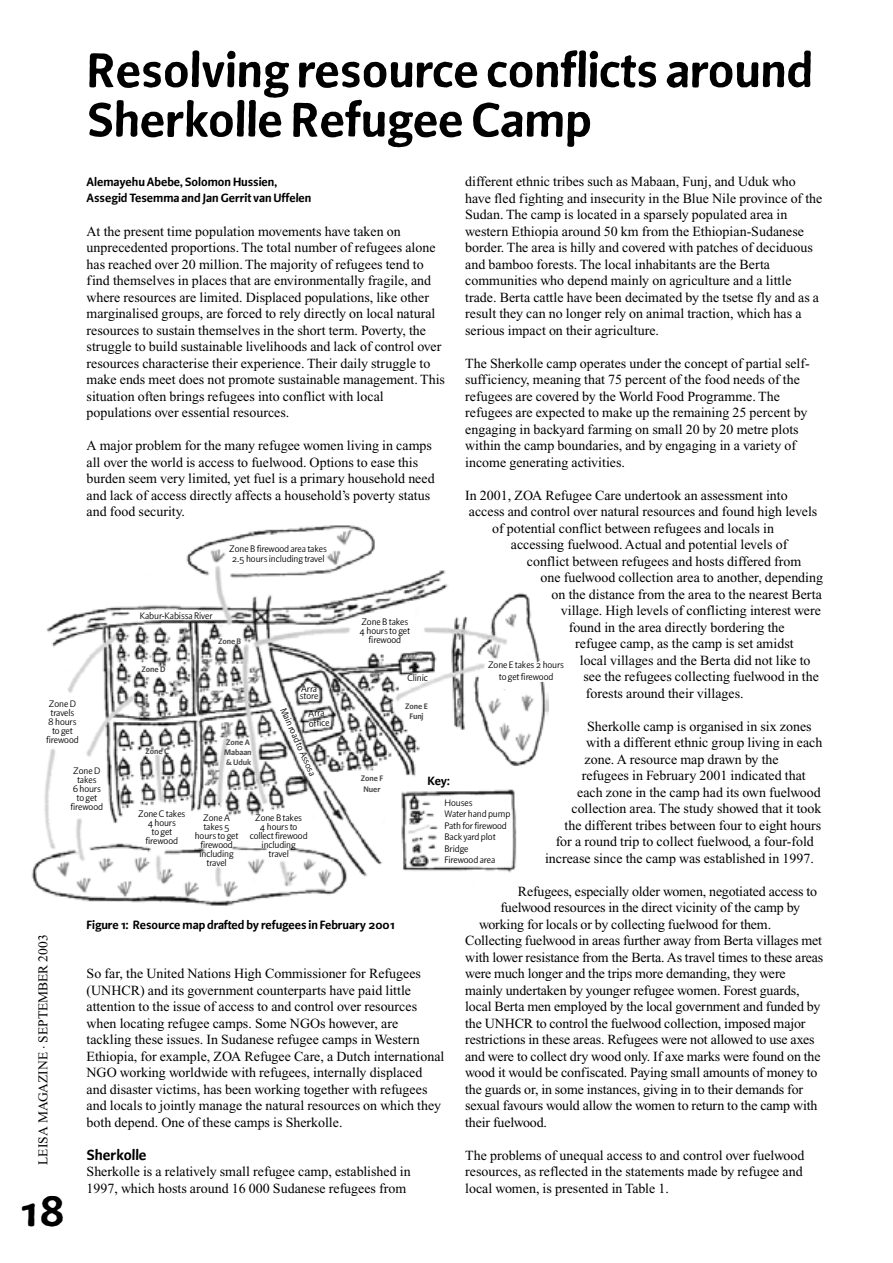
<style>
.page{position:relative;width:893px;height:1263px;background:#fff}
.page>*{position:absolute;margin:0;border:0;box-sizing:border-box;transform-origin:0 0}
.t1{font:54px/49.5px "Beo Sans Bold R11";color:#000}
.t2{font:48px "Beo Sans Bold R11";color:#000}
.t3{font:16.5px "Beo Sans Bold R11";color:#000}
.t4{font:13.95px/16.5px "Times";color:#000}
.t5{font:13.5px/16.5px "Beo Sans Bold R11";color:#000}
.t6{font:13.5px "Times";color:#000}
.t7{font:10.5px/9px "Beo Sans R11";letter-spacing:-.005em;color:#000;text-align:center}
.t8{font:9px/9.8px "Beo Sans Bold R11";letter-spacing:-.005em;color:#4d4d4d}
</style>
<div class="page">
<img style="left:31px;top:525px;width:517px;height:381px">
<svg style="left:482px;top:653px;width:66px;height:39px"></svg>
<div style="left:194px;top:855px;width:18px;height:19px;background:#fff"></div>
<h1 class="t1" style="left:87px;top:49px;width:727px">Resolving resource conflicts around<br>Sherkolle Refugee Camp</h1>
<p class="t4" style="left:465px;top:174px;width:359px">different ethnic tribes such as Mabaan, Funj, and Uduk who have fled fighting and insecurity in the Blue Nile province of the Sudan. The camp is located in a sparsely populated area in western Ethiopia around 50 km from the Ethiopian-Sudanese border. The area is hilly and covered with patches of deciduous and bamboo forests. The local inhabitants are the Berta communities who depend mainly on agriculture and a little trade. Berta cattle have been decimated by the tsetse fly and as a result they can no longer rely on animal traction, which has a serious impact on their agriculture.</p>
<p class="t4" style="left:465px;top:356px;width:346px">The Sherkolle camp operates under the concept of partial self&shy;sufficiency, meaning that 75 percent of the food needs of the refugees are covered by the World Food Programme. The refugees are expected to make up the remaining 25 percent by engaging in backyard farming on small 20 by 20 metre plots within the camp boundaries, and by engaging in a variety of income generating activities.</p>
<p class="t4" style="left:465px;top:488px;width:324px">In 2001, ZOA Refugee Care undertook an assessment into</p>
<p class="t4" style="left:469px;top:504px;width:350px">access and control over natural resources and found high levels</p>
<p class="t4" style="left:492px;top:521px;width:283px">of potential conflict between refugees and locals in</p>
<p class="t4" style="left:511px;top:537px;width:278px">accessing fuelwood. Actual and potential levels of</p>
<p class="t4" style="left:527px;top:554px;width:276px">conflict between refugees and hosts differed from</p>
<p class="t4" style="left:540px;top:570px;width:284px">one fuelwood collection area to another, depending</p>
<p class="t4" style="left:551px;top:587px;width:272px">on the distance from the area to the nearest Berta</p>
<p class="t4" style="left:561px;top:603px;width:261px">village. High levels of conflicting interest were</p>
<p class="t4" style="left:568px;top:620px;width:218px">found in the area directly bordering the</p>
<p class="t4" style="left:575px;top:636px;width:220px">refugee camp, as the camp is set amidst</p>
<p class="t4" style="left:580px;top:653px;width:232px">local villages and the Berta did not like to</p>
<p class="t4" style="left:583px;top:669px;width:237px">see the refugees collecting fuelwood in the</p>
<p class="t4" style="left:586px;top:686px;width:159px">forests around their villages.</p>
<p class="t4" style="left:587px;top:719px;width:226px">Sherkolle camp is organised in six zones</p>
<p class="t4" style="left:586px;top:735px;width:238px">with a different ethnic group living in each</p>
<p class="t4" style="left:584px;top:752px;width:196px">zone. A resource map drawn by the</p>
<p class="t4" style="left:581px;top:768px;width:225px">refugees in February 2001 indicated that</p>
<p class="t4" style="left:577px;top:785px;width:245px">each zone in the camp had its own fuelwood</p>
<p class="t4" style="left:571px;top:801px;width:251px">collection area. The study showed that it took</p>
<p class="t4" style="left:564px;top:818px;width:258px">the different tribes between four to eight hours</p>
<p class="t4" style="left:555px;top:834px;width:260px">for a round trip to collect fuelwood, a four-fold</p>
<p class="t4" style="left:545px;top:851px;width:270px">increase since the camp was established in 1997.</p>
<p class="t4" style="left:518px;top:884px;width:301px">Refugees, especially older women, negotiated access to</p>
<p class="t4" style="left:500px;top:900px;width:301px">fuelwood resources in the direct vicinity of the camp by</p>
<p class="t4" style="left:479px;top:917px;width:293px">working for locals or by collecting fuelwood for them.</p>
<p class="t4" style="left:465px;top:933px;width:358px">Collecting fuelwood in areas further away from Berta villages met</p>
<p class="t4" style="left:465px;top:950px;width:359px">with lower resistance from the Berta. As travel times to these areas</p>
<p class="t4" style="left:465px;top:966px;width:322px">were much longer and the trips more demanding, they were</p>
<p class="t4" style="left:465px;top:983px;width:336px">mainly undertaken by younger refugee women. Forest guards,</p>
<p class="t4" style="left:465px;top:999px;width:356px">local Berta men employed by the local government and funded by</p>
<p class="t4" style="left:465px;top:1016px;width:342px">the UNHCR to control the fuelwood collection, imposed major</p>
<p class="t4" style="left:465px;top:1032px;width:351px">restrictions in these areas. Refugees were not allowed to use axes</p>
<p class="t4" style="left:465px;top:1049px;width:357px">and were to collect dry wood only. If axe marks were found on the</p>
<p class="t4" style="left:465px;top:1065px;width:354px">wood it would be confiscated. Paying small amounts of money to</p>
<p class="t4" style="left:465px;top:1082px;width:339px">the guards or, in some instances, giving in to their demands for</p>
<p class="t4" style="left:465px;top:1098px;width:354px">sexual favours would allow the women to return to the camp with</p>
<p class="t4" style="left:465px;top:1115px;width:83px">their fuelwood.</p>
<p class="t4" style="left:465px;top:1148px;width:341px">The problems of unequal access to and control over fuelwood resources, as reflected in the statements made by refugee and local women, is presented in Table 1.</p>
<p class="t5" style="left:87px;top:175px;width:226px">Alemayehu Abebe, Solomon Hussien,<br>Assegid Tesemma and Jan Gerrit van Uffelen</p>
<p class="t4" style="left:87px;top:224px;width:360px">At the present time population movements have taken on unprecedented proportions. The total number of refugees alone has reached over 20 million. The majority of refugees tend to find themselves in places that are environmentally fragile, and where resources are limited. Displaced populations, like other marginalised groups, are forced to rely directly on local natural resources to sustain themselves in the short term. Poverty, the struggle to build sustainable livelihoods and lack of control over resources characterise their experience. Their daily struggle to make ends meet does not promote sustainable management. This situation often brings refugees into conflict with local populations over essential resources.</p>
<p class="t4" style="left:87px;top:438px;width:349px">A major problem for the many refugee women living in camps all over the world is access to fuelwood. Options to ease this burden seem very limited, yet fuel is a primary household need and lack of access directly affects a household’s poverty status and food security.</p>
<p class="t7" style="left:229px;top:544px;width:99px;line-height:9.9px;text-align:left">Zone B firewood area takes<br>2.5 hours including travel</p>
<p class="t7" style="left:140px;top:612px;width:74px">Kabur-Kabissa River</p>
<p class="t7" style="left:359px;top:618px;width:52px">Zone B takes<br>4 hours to get firewood</p>
<p class="t8" style="left:218px;top:637px;width:25px">Zone B</p>
<p class="t7" style="left:488px;top:659px;width:77px;line-height:12px">Zone E takes 2 hours to get firewood</p>
<p class="t8" style="left:141px;top:665px;width:25px">Zone D</p>
<p class="t7" style="left:407px;top:674px;width:22px">Clinic</p>
<p class="t7" style="left:300px;top:686px;width:20px;line-height:7.5px;text-align:left">Arra store</p>
<p class="t7" style="left:308px;top:709px;width:22px;line-height:10.2px;text-align:left;rotate:-4deg">Arra office</p>
<p class="t7" style="left:46px;top:700px;width:34px">Zone D travels<br>8 hours to get firewood</p>
<p class="t7" style="left:71px;top:767px;width:34px">Zone D takes<br>6 hours to get firewood</p>
<p class="t8" style="left:405px;top:701px;width:24px;line-height:10.8px;text-align:center">Zone E<br>Funj</p>
<p class="t7" style="left:287px;top:707px;width:75px;rotate:66deg">Main road to Assosa</p>
<p class="t8" style="left:224px;top:738px;width:29px">Zone A<br>Mabaan &amp; Uduk</p>
<p class="t8" style="left:146px;top:747px;width:25px">Zone C</p>
<p class="t8" style="left:361px;top:773px;width:24px;line-height:10.8px">Zone F<br>Nuer</p>
<p class="t5" style="left:427px;top:774px;width:24px">Key:</p>
<p class="t7" style="left:444px;top:798px;width:67px;line-height:11.4px;text-align:left">Houses<br>Water hand pump<br>Path for firewood<br>Back yard plot<br>Bridge<br>Firewood area</p>
<p class="t7" style="left:138px;top:810px;width:49px">Zone C takes<br>4 hours<br>to get firewood</p>
<p class="t7" style="left:250px;top:814px;width:59px">Zone B takes<br>4 hours to collect firewood including<br>travel</p>
<p class="t7" style="left:195px;top:814px;width:45px">Zone A takes 5 hours to get firewood including travel</p>
<p class="t5" style="left:87px;top:917px;width:310px">Figure 1: Resource map drafted by refugees in February 2001</p>
<p class="t6" style="left:38px;top:1165px;width:232px;rotate:-90deg">LEISA MAGAZINE . SEPTEMBER 2003</p>
<p class="t4" style="left:87px;top:966px;width:359px">So far, the United Nations High Commissioner for Refugees (UNHCR) and its government counterparts have paid little attention to the issue of access to and control over resources when locating refugee camps. Some NGOs however, are tackling these issues. In Sudanese refugee camps in Western Ethiopia, for example, ZOA Refugee Care, a Dutch international NGO working worldwide with refugees, internally displaced and disaster victims, has been working together with refugees and locals to jointly manage the natural resources on which they both depend. One of these camps is Sherkolle.</p>
<p class="t3" style="left:87px;top:1148px;width:61px">Sherkolle</p>
<p class="t4" style="left:87px;top:1164px;width:325px">Sherkolle is a relatively small refugee camp, established in<br>1997, which hosts around 16 000 Sudanese refugees from</p>
<h2 class="t2" style="left:20px;top:1193px;width:47px">18</h2>
</div>
